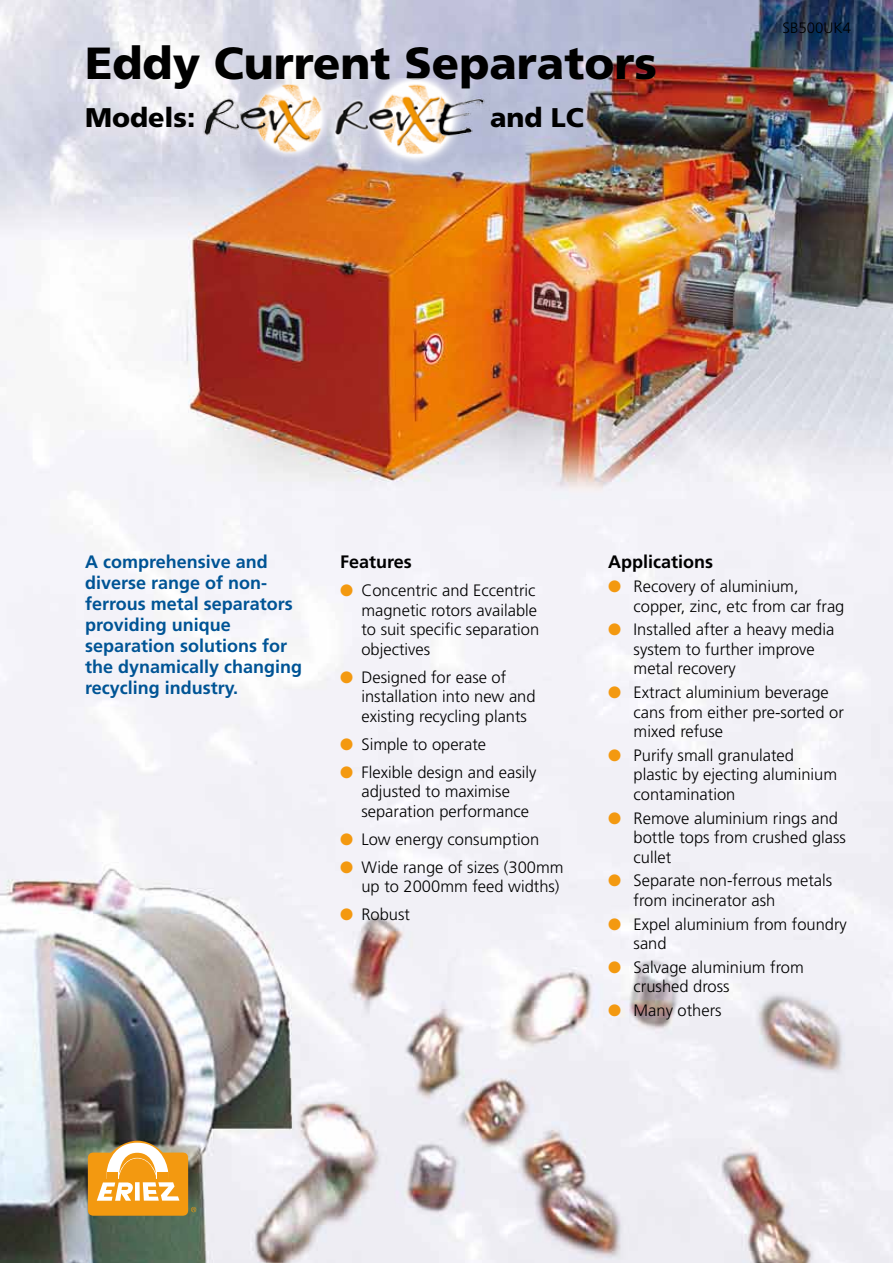
<style>
.page{position:relative;width:893px;height:1263px;background:#fff}
.page>*{position:absolute;margin:0;border:0;box-sizing:border-box;transform-origin:0 0}
.t1{font:900 45px "Frutiger";color:#000}
.t2{font:900 27px "Frutiger";color:#000}
.t3{font:700 18px/21px "Frutiger";color:#005495}
.t4{font:700 18px "Frutiger";color:#000}
.t5{font:300 16.5px/19.5px "Frutiger";color:#000}
.t6{font:300 15px "Frutiger";color:#000}
.s1{color:#f39910}
</style>
<div class="page">
<img style="left:0;top:0;width:893px;height:1263px">
<svg style="left:85px;top:1140px;width:117px;height:81px"></svg>
<img style="left:334px;top:79px;width:156px;height:88px">
<img style="left:194px;top:76px;width:138px;height:83px">
<h1 class="t1" style="left:85px;top:36px;width:573px">Eddy Current Separators</h1>
<h2 class="t2" style="left:85px;top:101px;width:112px">Models:</h2>
<h2 class="t2" style="left:490px;top:101px;width:95px">and LC</h2>
<p class="t6" style="left:783px;top:19px;width:70px">SB500UK4</p>
<p class="t3" style="left:85px;top:551px;width:219px">A comprehensive and diverse range of non&shy;ferrous metal separators providing unique separation solutions for the dynamically changing recycling industry.</p>
<p class="t4" style="left:340px;top:551px;width:73px">Features</p>
<p class="t5" style="left:361px;top:581px;width:179px;text-indent:-21px"><span class="s1">●</span> Concentric and Eccentric magnetic rotors available to suit specific separation objectives</p>
<p class="t5" style="left:361px;top:667px;width:176px;text-indent:-21px"><span class="s1">●</span> Designed for ease of installation into new and existing recycling plants</p>
<p class="t5" style="left:340px;top:734px;width:147px"><span class="s1">●</span> Simple to operate</p>
<p class="t5" style="left:361px;top:762px;width:177px;text-indent:-21px"><span class="s1">●</span> Flexible design and easily adjusted to maximise separation performance</p>
<p class="t5" style="left:340px;top:829px;width:201px"><span class="s1">●</span> Low energy consumption</p>
<p class="t5" style="left:340px;top:857px;width:225px;text-align:right"><span class="s1">●</span> Wide range of sizes (300mm up to 2000mm feed widths)</p>
<p class="t5" style="left:340px;top:905px;width:71px"><span class="s1">●</span> Robust</p>
<p class="t4" style="left:608px;top:551px;width:106px">Applications</p>
<p class="t5" style="left:634px;top:576px;width:212px;text-indent:-26px"><span class="s1">●</span> Recovery of aluminium, copper, zinc, etc from car frag</p>
<p class="t5" style="left:634px;top:620px;width:202px;text-indent:-26px"><span class="s1">●</span> Installed after a heavy media system to further improve metal recovery</p>
<p class="t5" style="left:634px;top:682px;width:212px;text-indent:-26px"><span class="s1">●</span> Extract aluminium beverage cans from either pre-sorted or mixed refuse</p>
<p class="t5" style="left:634px;top:745px;width:205px;text-indent:-26px"><span class="s1">●</span> Purify small granulated plastic by ejecting aluminium contamination</p>
<p class="t5" style="left:634px;top:808px;width:214px;text-indent:-26px"><span class="s1">●</span> Remove aluminium rings and bottle tops from crushed glass cullet</p>
<p class="t5" style="left:634px;top:871px;width:200px;text-indent:-26px"><span class="s1">●</span> Separate non-ferrous metals from incinerator ash</p>
<p class="t5" style="left:634px;top:914px;width:215px;text-indent:-26px"><span class="s1">●</span> Expel aluminium from foundry sand</p>
<p class="t5" style="left:634px;top:957px;width:172px;text-indent:-26px"><span class="s1">●</span> Salvage aluminium from crushed dross</p>
<p class="t5" style="left:608px;top:1001px;width:115px"><span class="s1">●</span> Many others</p>
</div>
